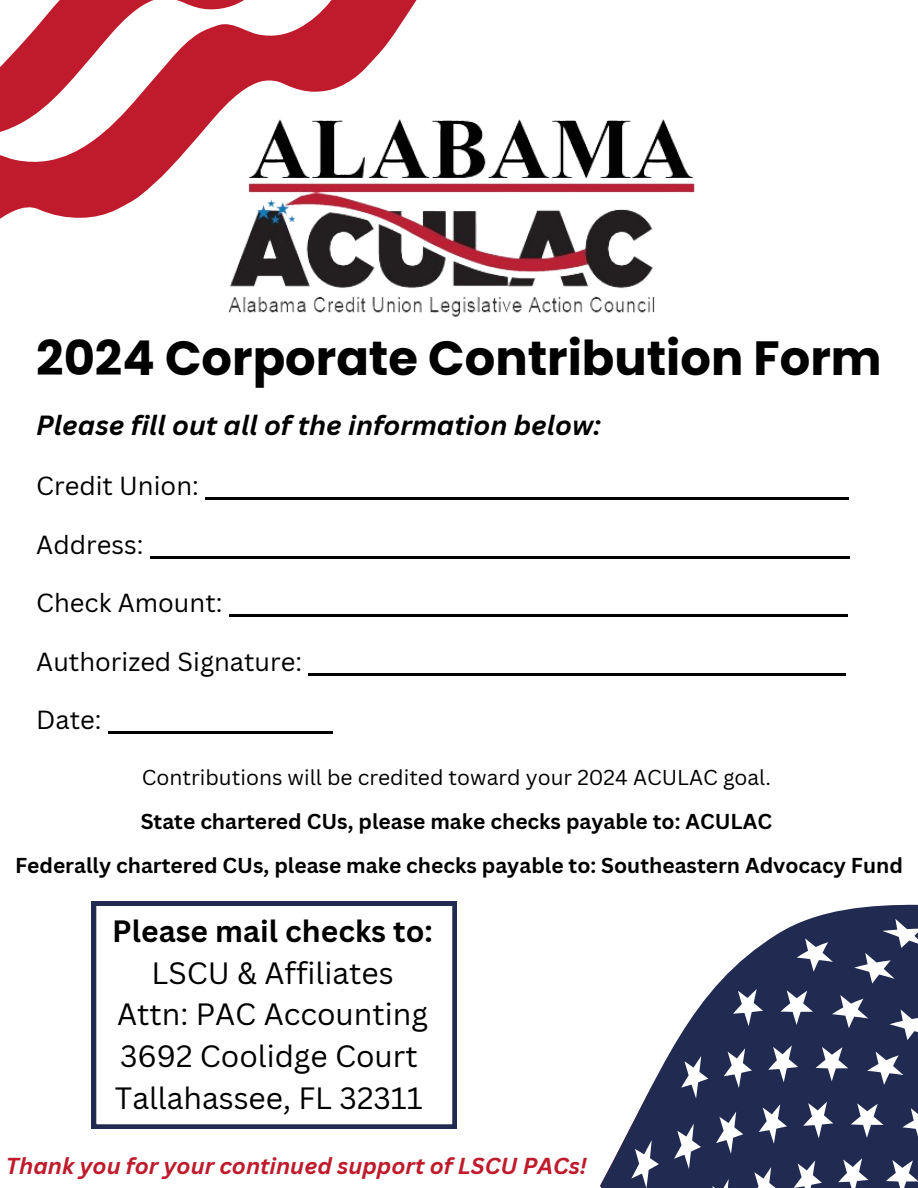
<style>
.page{position:relative;width:918px;height:1188px;background:#fff}
.page>*{position:absolute;margin:0;border:0;box-sizing:border-box;transform-origin:0 0}
.t1{font:700 48px "Poppins";color:#000}
.t2{font:30px/41.7px "Canva Sans";color:#000;text-align:center}
.t3{font:italic 700 27px "Canva Sans";color:#000}
.t4{font:25.5px "Canva Sans";color:#000}
.t5{font:italic 700 22.5px "Canva Sans";color:#bf1b2c}
.t6{font:700 21px "Canva Sans";color:#000}
.t7{font:21px "Canva Sans";color:#000}
.s1{font-weight:700}
</style>
<div class="page">
<svg style="left:0;top:0;width:417px;height:219px;fill:#bf1b2c"></svg>
<svg style="left:600px;top:904px;width:318px;height:284px"></svg>
<svg style="left:619px;top:910px;width:299px;height:278px"></svg>
<img style="left:206px;top:92px;width:489px;height:225px">
<hr style="left:205px;top:498px;width:644px;height:2px;background:#000">
<hr style="left:150px;top:556px;width:699px;height:2px;background:#000">
<hr style="left:229px;top:615px;width:618px;height:2px;background:#000">
<hr style="left:308px;top:673px;width:538px;height:2px;background:#000">
<hr style="left:108px;top:732px;width:225px;height:2px;background:#000">
<svg style="left:92px;top:901px;width:364px;height:228px"></svg>
<h1 class="t1" style="left:36px;top:325px;width:847px">2024 Corporate Contribution Form</h1>
<h2 class="t3" style="left:36px;top:406px;width:566px">Please fill out all of the information below:</h2>
<p class="t4" style="left:36px;top:468px;width:164px">Credit Union:</p>
<p class="t4" style="left:36px;top:527px;width:109px">Address:</p>
<p class="t4" style="left:36px;top:585px;width:188px">Check Amount:</p>
<p class="t4" style="left:36px;top:644px;width:267px">Authorized Signature:</p>
<p class="t4" style="left:36px;top:702px;width:67px">Date:</p>
<p class="t7" style="left:142px;top:763px;width:631px">Contributions will be credited toward your 2024 ACULAC goal.</p>
<h4 class="t6" style="left:141px;top:807px;width:633px">State chartered CUs, please make checks payable to: ACULAC</h4>
<p class="t6" style="left:15px;top:850px;width:889px">Federally chartered CUs, please make checks payable to: Southeastern Advocacy Fund</p>
<p class="t2" style="left:112px;top:910px;width:322px"><span class="s1">Please mail checks to:<br></span>LSCU &amp; Affiliates<br>Attn: PAC Accounting<br>3692 Coolidge Court<br>Tallahassee, FL 32311</p>
<p class="t5" style="left:6px;top:1150px;width:582px">Thank you for your continued support of LSCU PACs!</p>
</div>
